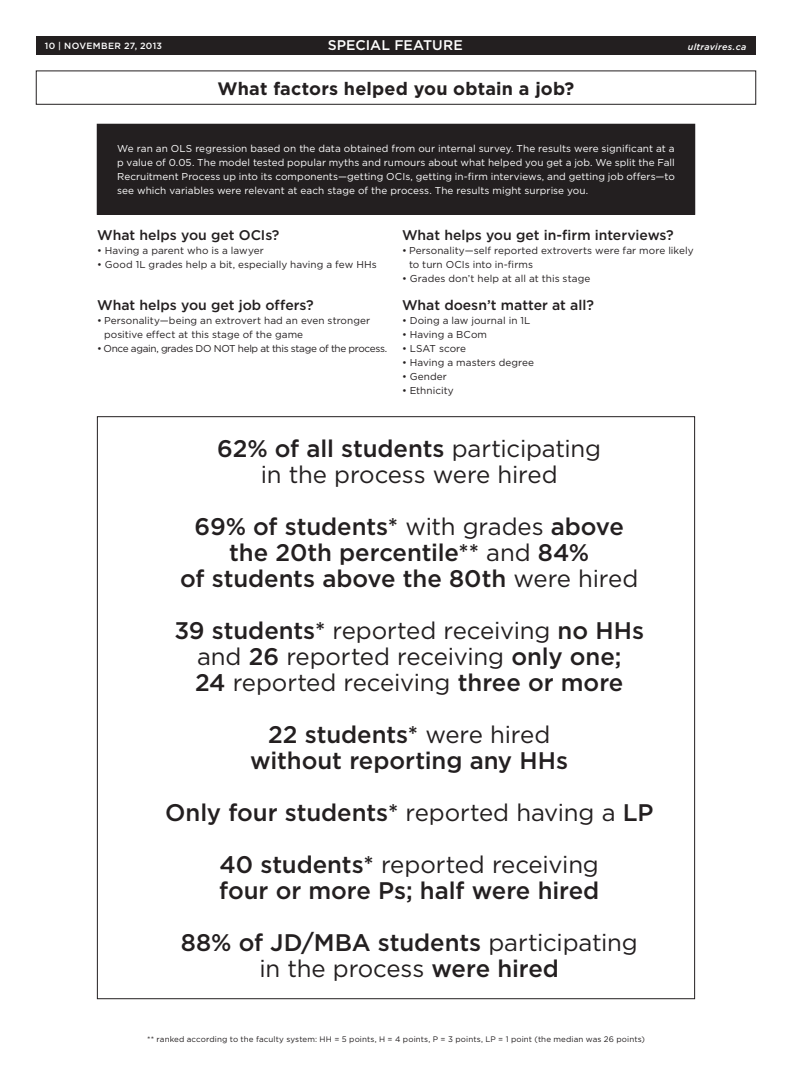
<style>
.page{position:relative;width:792px;height:1080px;background:#fff}
.page>*{position:absolute;margin:0;border:0;box-sizing:border-box;transform-origin:0 0}
.t1{font:24px/26px "Gotham";letter-spacing:-.005em;color:#231f20;text-align:center}
.t2{font:500 24px/26px "Gotham";letter-spacing:-.005em;color:#231f20;text-align:center}
.t3{font:700 18px "Gotham";letter-spacing:.01em;color:#231f20}
.t4{font:500 14px "Gotham";color:#231f20}
.t5{font:500 14px "Gotham";letter-spacing:.005em;color:#fff}
.t6{font:10px/14px "Gotham";letter-spacing:.005em;color:#fff;text-align:justify}
.t7{font:10px/14px "Gotham";letter-spacing:.005em;color:#231f20}
.t8{font:10px "Gotham";letter-spacing:-.035em;color:#231f20}
.t9{font:500 9px "Gotham";letter-spacing:.035em;color:#fff}
.t10{font:italic 500 9px "Gotham";letter-spacing:.03em;color:#fff}
.t11{font:8px "Gotham";letter-spacing:.015em;color:#231f20}
.s1{font-weight:500}
.s2{font-weight:400}
</style>
<div class="page">
<div style="left:37px;top:36px;width:719px;height:19px;background:#231f20"></div>
<div style="left:36px;top:71px;width:720px;height:34px;border:1px solid #231f20"></div>
<div style="left:97px;top:124px;width:598px;height:90px;background:#231f20"></div>
<p class="t9" style="left:45px;top:41px;width:119px">10 | NOVEMBER 27, 2013</p>
<h3 class="t5" style="left:328px;top:37px;width:136px">SPECIAL FEATURE</h3>
<p class="t10" style="left:688px;top:42px;width:60px">ultravires.ca</p>
<h2 class="t3" style="left:218px;top:78px;width:358px">What factors helped you obtain a job?</h2>
<p class="t6" style="left:117px;top:142px;width:559px">We ran an OLS regression based on the data obtained from our internal survey. The results were significant at a p value of 0.05. The model tested popular myths and rumours about what helped you get a job. We split the Fall Recruitment Process up into its components—getting OCIs, getting in-firm interviews, and getting job offers—to see which variables were relevant at each stage of the process. The results might surprise you.</p>
<h3 class="t4" style="left:97px;top:227px;width:184px">What helps you get OCIs?</h3>
<p class="t7" style="left:97px;top:243px;width:168px">• Having a parent who is a lawyer</p>
<p class="t7" style="left:97px;top:257px;width:281px">• Good 1L grades help a bit, especially having a few HHs</p>
<h3 class="t4" style="left:97px;top:297px;width:218px">What helps you get job offers?</h3>
<p class="t7" style="left:104px;top:313px;width:268px;text-indent:-7px">• Personality—being an extrovert had an even stronger positive effect at this stage of the game</p>
<p class="t8" style="left:97px;top:343px;width:292px">• Once again, grades DO NOT help at this stage of the process.</p>
<h3 class="t4" style="left:402px;top:227px;width:273px">What helps you get in-firm interviews?</h3>
<p class="t7" style="left:409px;top:243px;width:286px;text-indent:-7px">• Personality—self reported extroverts were far more likely to turn OCIs into in-firms</p>
<p class="t7" style="left:402px;top:271px;width:190px">• Grades don’t help at all at this stage</p>
<h3 class="t4" style="left:402px;top:297px;width:193px">What doesn’t matter at all?</h3>
<p class="t7" style="left:402px;top:313px;width:130px">• Doing a law journal in 1L</p>
<p class="t7" style="left:402px;top:327px;width:87px">• Having a BCom</p>
<p class="t7" style="left:402px;top:341px;width:66px">• LSAT score</p>
<p class="t7" style="left:402px;top:355px;width:134px">• Having a masters degree</p>
<p class="t7" style="left:402px;top:369px;width:46px">• Gender</p>
<p class="t7" style="left:402px;top:383px;width:53px">• Ethnicity</p>
<h1 class="t1" style="left:217px;top:435px;width:385px"><span class="s1">62% of all students</span> participating in the process were hired</h1>
<h1 class="t2" style="left:180px;top:513px;width:460px">69% of students* <span class="s2">with grades</span> above the 20th percentile** <span class="s2">and</span> 84%<br>of students above the 80th <span class="s2">were hired</span></h1>
<h1 class="t1" style="left:174px;top:617px;width:471px"><span class="s1">39 students*</span> reported receiving <span class="s1">no HHs </span>and <span class="s1">26</span> reported receiving <span class="s1">only one;<br>24</span> reported receiving <span class="s1">three or more</span></h1>
<h1 class="t2" style="left:250px;top:721px;width:319px">22 students* <span class="s2">were hired </span>without reporting any HHs</h1>
<h1 class="t1" style="left:165px;top:786px;width:490px;line-height:52px"><span class="s1">Only four students*</span> reported having a <span class="s1">LP<br>40 students*</span> reported receiving</h1>
<h1 class="t2" style="left:181px;top:864px;width:459px;line-height:52px">four or more Ps; half were hired<br>88% of JD/MBA students <span class="s2">participating</span></h1>
<h1 class="t1" style="left:260px;top:955px;width:301px">in the process <span class="s1">were hired</span></h1>
<p class="t11" style="left:147px;top:1035px;width:499px">** ranked according to the faculty system: HH = 5 points, H = 4 points, P = 3 points, LP = 1 point (the median was 26 points)</p>
</div>
